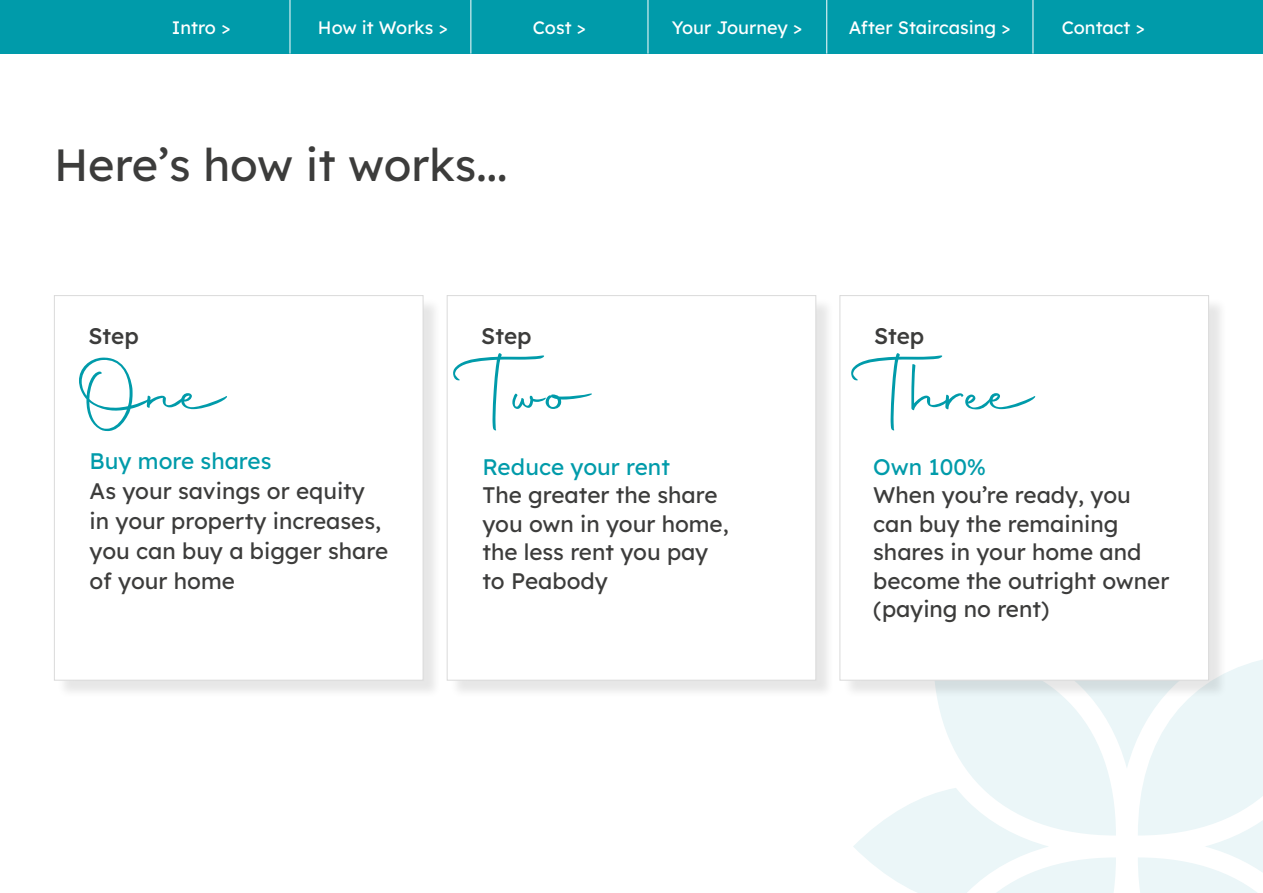
<style>
.page{position:relative;width:1263px;height:893px;background:#fff}
.page>*{position:absolute;margin:0;border:0;box-sizing:border-box;transform-origin:0 0}
.t1{font:78px "Autography";color:#009baa}
.t2{font:45.15px "Lexend Deca";color:#3c3c3b}
.t3{font:22.5px/28.5px "Lexend Deca";color:#3c3c3b}
.t4{font:22.5px "Lexend Deca";color:#009baa}
.t5{font:18px "Lexend Deca";color:#fff}
</style>
<div class="page">
<div style="left:0;top:0;width:1263px;height:54px;background:#009baa"></div>
<hr style="left:290px;top:0;width:1px;height:54px;background:#fff">
<hr style="left:471px;top:0;width:1px;height:54px;background:#fff">
<hr style="left:648px;top:0;width:1px;height:54px;background:#fff">
<hr style="left:826px;top:0;width:1px;height:54px;background:#fff">
<hr style="left:1033px;top:0;width:1px;height:54px;background:#fff">
<svg style="left:853px;top:660px;width:410px;height:233px"></svg>
<div style="left:57px;top:297px;width:385px;height:402px;background:#000;opacity:.1"></div>
<div style="left:54px;top:295px;width:369px;height:385px;background:#fff;border:1px solid #dadada"></div>
<div style="left:842px;top:297px;width:385px;height:402px;background:#000;opacity:.1"></div>
<div style="left:840px;top:295px;width:369px;height:385px;background:#fff;border:1px solid #dadada"></div>
<div style="left:450px;top:297px;width:385px;height:402px;background:#000;opacity:.1"></div>
<div style="left:447px;top:295px;width:369px;height:385px;background:#fff;border:1px solid #dadada"></div>
<p class="t5" style="left:172px;top:14px;width:60px">Intro &gt;</p>
<p class="t5" style="left:318px;top:14px;width:131px">How it Works &gt;</p>
<p class="t5" style="left:533px;top:14px;width:55px">Cost &gt;</p>
<p class="t5" style="left:672px;top:14px;width:132px">Your Journey &gt;</p>
<p class="t5" style="left:849px;top:14px;width:163px">After Staircasing &gt;</p>
<p class="t5" style="left:1062px;top:14px;width:85px">Contact &gt;</p>
<h2 class="t2" style="left:54px;top:133px;width:455px">Here’s how it works...</h2>
<p class="t3" style="left:89px;top:321px;width:52px">Step</p>
<p class="t3" style="left:481px;top:321px;width:52px">Step</p>
<p class="t3" style="left:874px;top:321px;width:52px">Step</p>
<h1 class="t1" style="left:78px;top:342px;width:153px">One</h1>
<h1 class="t1" style="left:474px;top:342px;width:120px">Tw o</h1>
<h1 class="t1" style="left:872px;top:342px;width:167px">Three</h1>
<p class="t4" style="left:90px;top:444px;width:183px">Buy more shares</p>
<p class="t3" style="left:90px;top:474px;width:300px;line-height:30px">As your savings or equity in your property increases, you can buy a bigger share of your home</p>
<p class="t4" style="left:482px;top:450px;width:189px">Reduce your rent</p>
<p class="t3" style="left:482px;top:480px;width:248px">The greater the share you own in your home, the less rent you pay to Peabody</p>
<p class="t4" style="left:873px;top:450px;width:114px">Own 100%</p>
<p class="t3" style="left:873px;top:480px;width:298px">When you’re ready, you can buy the remaining shares in your home and become the outright owner (paying no rent)</p>
</div>
